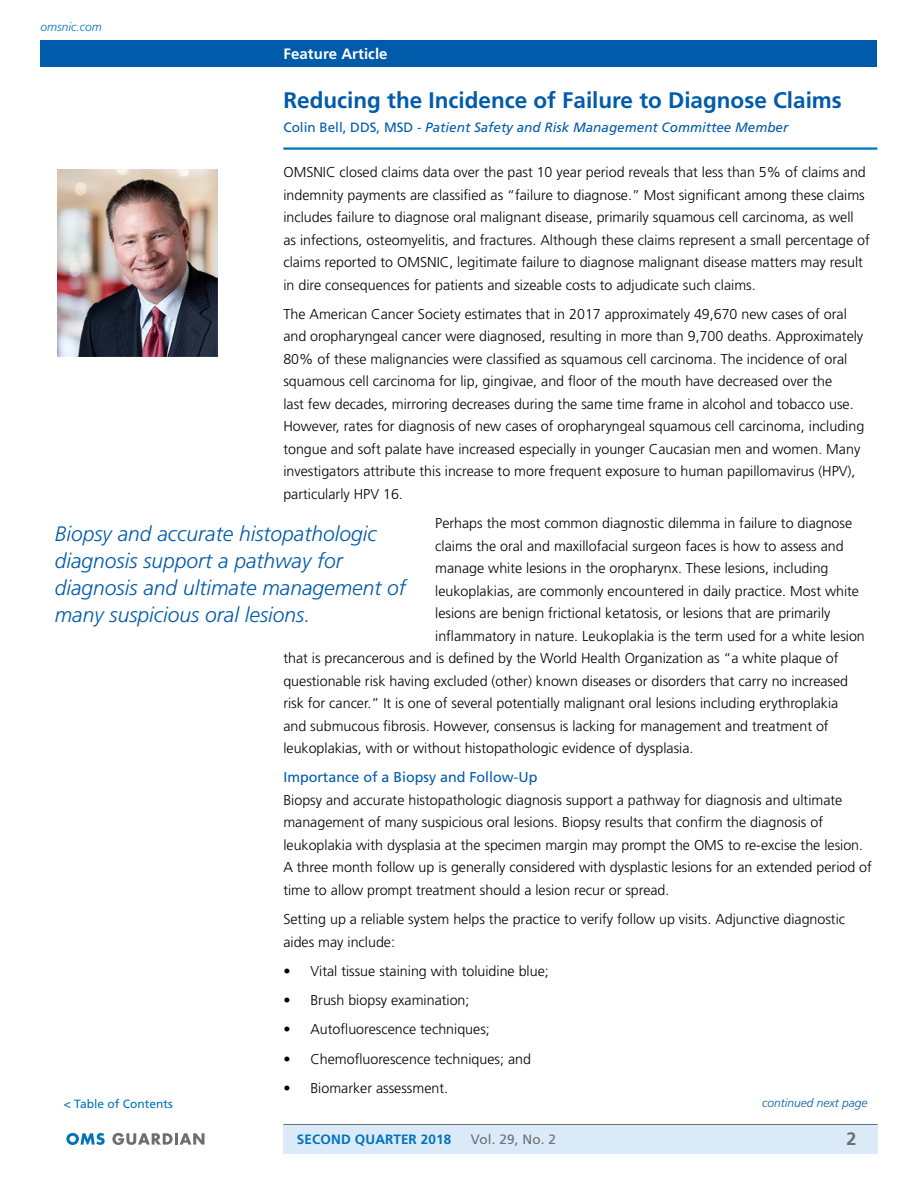
<style>
.page{position:relative;width:918px;height:1188px;background:#fff}
.page>*{position:absolute;margin:0;border:0;box-sizing:border-box;transform-origin:0 0}
.t1{font:700 22.5px "Frutiger LT Std";color:#005baa}
.t2{font:italic 300 21px/27px "Frutiger LT Std";color:#005baa}
.t3{font:700 18px "Frutiger LT Std";color:#6d6e71}
.t4{font:700 15px "Frutiger LT Std";letter-spacing:.005em;color:#fff}
.t5{font:300 14.25px/22.5px "Frutiger LT Std";color:#000}
.t6{font:14.25px "Frutiger LT Std";color:#005baa}
.t7{font:italic 13.5px "Frutiger LT Std";color:#005baa}
.t8{font:700 13.5px "Frutiger LT Std";letter-spacing:.01em;color:#0072bc}
.t9{font:13.5px "Frutiger LT Std";letter-spacing:.01em;color:#6d6e71}
.t10{font:italic 300 12px "Frutiger LT Std";color:#005baa}
.t11{font:12px "Frutiger LT Std";color:#0072bc}
.t12{font:italic 300 12px "Frutiger LT Std";color:#0072bc}
.s1{font-style:normal}
</style>
<div class="page">
<div style="left:283px;top:1124px;width:595px;height:30px;background:#dbeaf8"></div>
<hr style="left:283px;top:1124px;width:594px;height:1px;background:#6d6e71">
<div style="left:40px;top:40px;width:838px;height:28px;background:#005baa"></div>
<hr style="left:283px;top:147px;width:594px;height:3px;background:#0074bc">
<svg style="left:66px;top:1133px;width:39px;height:12px"></svg>
<svg style="left:112px;top:1133px;width:93px;height:12px"></svg>
<img style="left:57px;top:169px;width:161px;height:187px">
<p class="t12" style="left:40px;top:20px;width:63px">omsnic.com</p>
<p class="t4" style="left:284px;top:44px;width:106px">Feature Article</p>
<h1 class="t1" style="left:284px;top:87px;width:560px">Reducing the Incidence of Failure to Diagnose Claims</h1>
<p class="t7" style="left:284px;top:120px;width:506px"><span class="s1">Colin Bell, DDS, MSD -</span> Patient Safety and Risk Management Committee Member</p>
<p class="t5" style="left:283px;top:161px;width:588px">OMSNIC closed claims data over the past 10 year period reveals that less than 5% of claims and indemnity payments are classified as “failure to diagnose.” Most significant among these claims includes failure to diagnose oral malignant disease, primarily squamous cell carcinoma, as well as infections, osteomyelitis, and fractures. Although these claims represent a small percentage of claims reported to OMSNIC, legitimate failure to diagnose malignant disease matters may result in dire consequences for patients and sizeable costs to adjudicate such claims.</p>
<p class="t5" style="left:283px;top:303px;width:582px">The American Cancer Society estimates that in 2017 approximately 49,670 new cases of oral and oropharyngeal cancer were diagnosed, resulting in more than 9,700 deaths. Approximately 80% of these malignancies were classified as squamous cell carcinoma. The incidence of oral squamous cell carcinoma for lip, gingivae, and floor of the mouth have decreased over the<br>last few decades, mirroring decreases during the same time frame in alcohol and tobacco use.<br>However, rates for diagnosis of new cases of oropharyngeal squamous cell carcinoma, including tongue and soft palate have increased especially in younger Caucasian men and women. Many investigators attribute this increase to more frequent exposure to human papillomavirus (HPV), particularly HPV 16.</p>
<p class="t5" style="left:435px;top:512px;width:419px">Perhaps the most common diagnostic dilemma in failure to diagnose</p>
<p class="t5" style="left:435px;top:535px;width:410px">claims the oral and maxillofacial surgeon faces is how to assess and</p>
<p class="t5" style="left:435px;top:557px;width:395px">manage white lesions in the oropharynx. These lesions, including</p>
<p class="t5" style="left:435px;top:580px;width:425px">leukoplakias, are commonly encountered in daily practice. Most white</p>
<p class="t5" style="left:435px;top:602px;width:397px">lesions are benign frictional ketatosis, or lesions that are primarily</p>
<p class="t5" style="left:435px;top:625px;width:431px">inflammatory in nature. Leukoplakia is the term used for a white lesion</p>
<p class="t5" style="left:283px;top:647px;width:557px">that is precancerous and is defined by the World Health Organization as “a white plaque of</p>
<p class="t5" style="left:283px;top:670px;width:566px">questionable risk having excluded (other) known diseases or disorders that carry no increased</p>
<p class="t5" style="left:283px;top:692px;width:557px">risk for cancer.” It is one of several potentially malignant oral lesions including erythroplakia</p>
<p class="t5" style="left:283px;top:715px;width:547px">and submucous fibrosis. However, consensus is lacking for management and treatment of</p>
<p class="t5" style="left:283px;top:737px;width:412px">leukoplakias, with or without histopathologic evidence of dysplasia.</p>
<p class="t6" style="left:283px;top:769px;width:256px">Importance of a Biopsy and Follow-Up</p>
<p class="t5" style="left:283px;top:789px;width:590px">Biopsy and accurate histopathologic diagnosis support a pathway for diagnosis and ultimate management of many suspicious oral lesions. Biopsy results that confirm the diagnosis of leukoplakia with dysplasia at the specimen margin may prompt the OMS to re-excise the lesion.<br>A three month follow up is generally considered with dysplastic lesions for an extended period of time to allow prompt treatment should a lesion recur or spread.</p>
<p class="t5" style="left:283px;top:908px;width:563px">Setting up a reliable system helps the practice to verify follow up visits. Adjunctive diagnostic aides may include:</p>
<p class="t5" style="left:283px;top:960px;width:267px">• Vital tissue staining with toluidine blue;</p>
<p class="t5" style="left:283px;top:989px;width:188px">• Brush biopsy examination;</p>
<p class="t5" style="left:283px;top:1018px;width:208px">• Autofluorescence techniques;</p>
<p class="t5" style="left:283px;top:1048px;width:249px">• Chemofluorescence techniques; and</p>
<p class="t5" style="left:283px;top:1077px;width:166px">• Biomarker assessment.</p>
<h2 class="t2" style="left:55px;top:520px;width:353px">Biopsy and accurate histopathologic diagnosis support a pathway for diagnosis and ultimate management of many suspicious oral lesions.</h2>
<p class="t11" style="left:64px;top:1097px;width:111px">&lt; Table of Contents</p>
<p class="t10" style="left:762px;top:1096px;width:107px">continued next page</p>
<p class="t8" style="left:297px;top:1132px;width:156px">SECOND QUARTER 2018</p>
<p class="t9" style="left:471px;top:1132px;width:87px">Vol. 29, No. 2</p>
<p class="t3" style="left:847px;top:1128px;width:12px">2</p>
</div>
